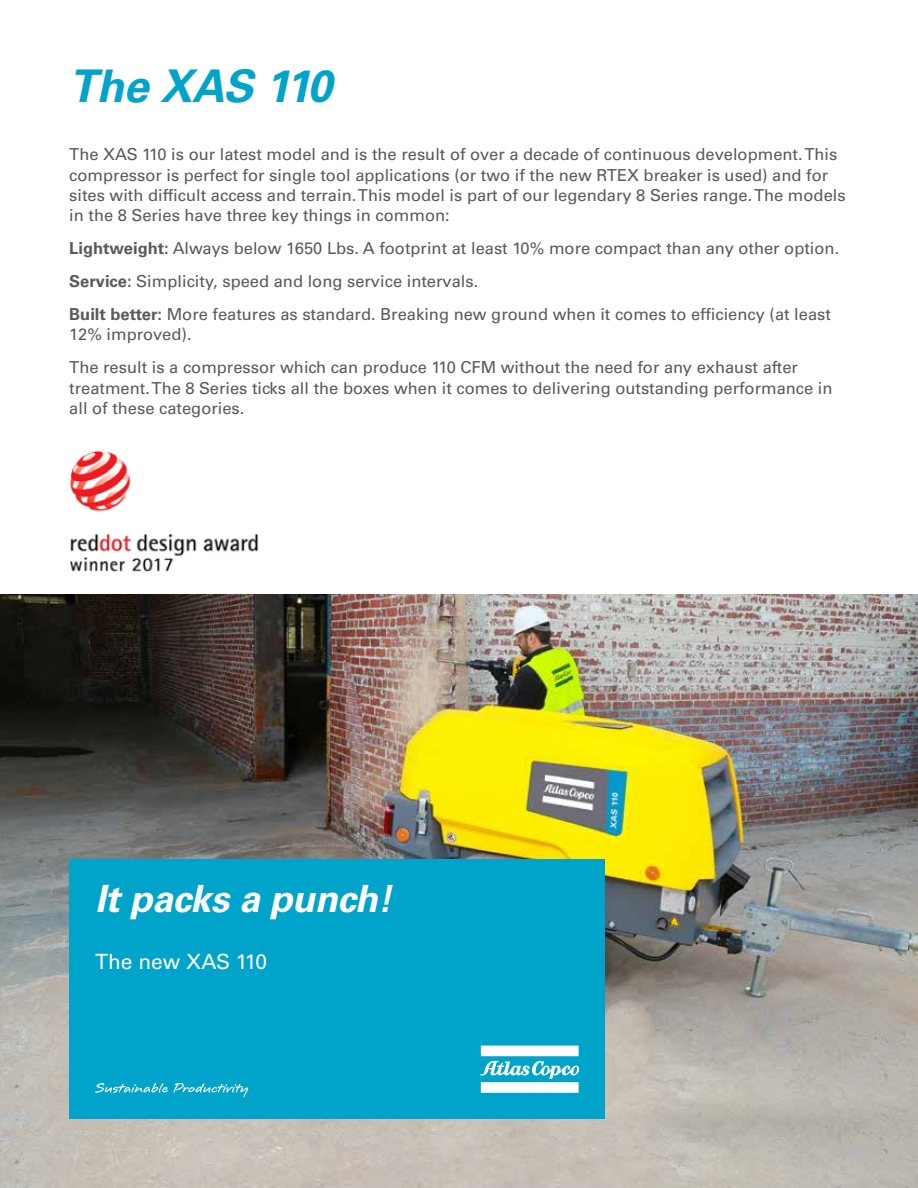
<style>
.page{position:relative;width:918px;height:1188px;background:#fff}
.page>*{position:absolute;margin:0;border:0;box-sizing:border-box;transform-origin:0 0}
.t1{font:italic 700 45px "Univers LT Std";letter-spacing:-.02em;color:#00a3c9}
.t2{font:italic 700 37.5px "Univers LT Std";letter-spacing:-.01em;color:#fff}
.t3{font:21px "Univers LT Std";color:#fff}
.t4{font:16.5px/20.2px "Univers LT Std";color:#58595b}
.s1{font-weight:700}
</style>
<div class="page">
<img style="left:0;top:594px;width:918px;height:594px">
<img style="left:70px;top:450px;width:189px;height:122px">
<div style="left:69px;top:859px;width:536px;height:260px;background:#00a3c9"></div>
<svg style="left:480px;top:1046px;width:99px;height:47px"></svg>
<svg style="left:95px;top:1083px;width:153px;height:15px"></svg>
<h1 class="t1" style="left:69px;top:60px;width:264px">The XAS 110</h1>
<p class="t4" style="left:69px;top:145px;width:778px">The XAS 110 is our latest model and is the result of over a decade of continuous development. This compressor is perfect for single tool applications (or two if the new RTEX breaker is used) and for sites with difficult access and terrain. This model is part of our legendary 8 Series range. The models in the 8 Series have three key things in common:</p>
<p class="t4" style="left:69px;top:232px;width:772px;line-height:33px"><span class="s1">Lightweight:</span> Always below 1650 Lbs. A footprint at least 10% more compact than any other option.<br><span class="s1">Service:</span> Simplicity, speed and long service intervals.<br><span class="s1">Built better:</span> More features as standard. Breaking new ground when it comes to efficiency (at least</p>
<p class="t4" style="left:69px;top:318px;width:730px;line-height:33px">12% improved).<br>The result is a compressor which can produce 110 CFM without the need for any exhaust after</p>
<p class="t4" style="left:69px;top:378px;width:765px">treatment. The 8 Series ticks all the boxes when it comes to delivering outstanding performance in all of these categories.</p>
<h2 class="t2" style="left:95px;top:877px;width:298px">It packs a punch!</h2>
<p class="t3" style="left:95px;top:949px;width:173px">The new XAS 110</p>
</div>
